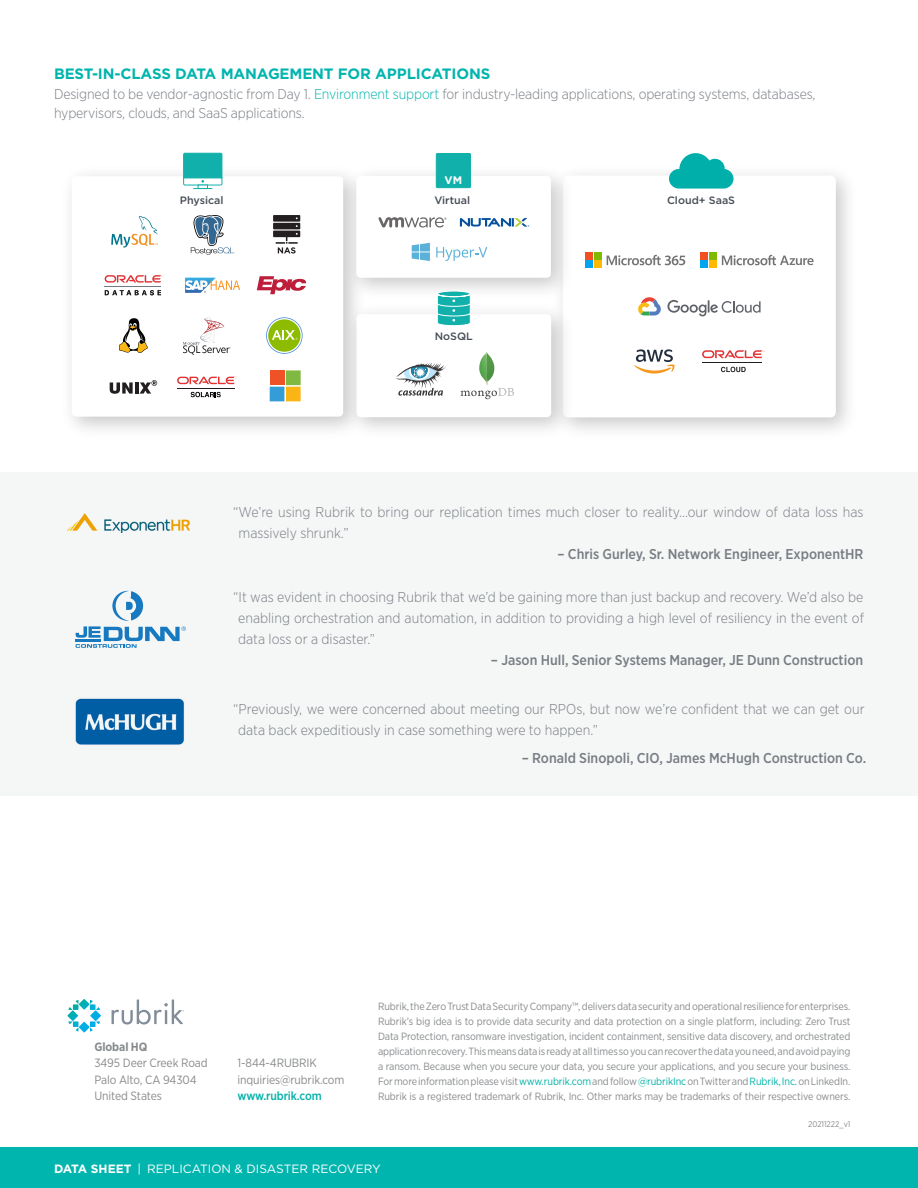
<style>
.page{position:relative;width:918px;height:1188px;background:#fff}
.page>*{position:absolute;margin:0;border:0;box-sizing:border-box;transform-origin:0 0}
.Environment_h1{font:700 15px "Gotham";letter-spacing:-.01em;color:#00b5ae}
.DATA_pull_quote{font:300 14.25px/21px "Gotham Narrow";color:#787d83}
.DATA_table_header{font:300 14.25px/19.5px "Gotham Narrow";letter-spacing:-.01em;color:#787d83}
.DATA_pull_quote_name{font:500 14.25px "Gotham Narrow";color:#787d83}
.t1{font:12px/16.5px "Gotham Narrow";letter-spacing:-.01em;color:#888b8d}
.t2{font:12px "Gotham";color:#fff}
.t3{font:500 12px "Gotham Narrow";letter-spacing:-.01em;color:#00b2a9}
.t4{font:700 12px "Gotham Narrow";letter-spacing:-.01em;color:#888b8d}
.t5{font:700 10.95px "Gotham";color:#fff}
.t6{font:500 10.65px "Gotham";color:#474c55}
.t7{font:10.5px/15px "Gotham Narrow";letter-spacing:-.01em;color:#888b8d;text-align:justify}
.t8{font:8.25px "Gotham Narrow";letter-spacing:-.01em;color:#888b8d}
.s1{color:#00b5ae}
.s2{color:#00b2a9}
.s3{font-weight:700}
</style>
<div class="page">
<div style="left:0;top:1148px;width:918px;height:40px;background:#00b5ae"></div>
<div style="left:0;top:472px;width:918px;height:324px;background:#f5f6f6"></div>
<div style="left:563px;top:175px;width:273px;height:242px;border:2px solid #fff;border-radius:4px"></div>
<img style="left:339px;top:306px;width:241px;height:129px">
<div style="left:357px;top:314px;width:194px;height:103px;background:#fff;border-radius:4px"></div>
<div style="left:356px;top:176px;width:195px;height:102px;background:#fff;border-radius:4px"></div>
<svg style="left:669px;top:153px;width:65px;height:36px"></svg>
<svg style="left:183px;top:152px;width:40px;height:37px"></svg>
<svg style="left:436px;top:290px;width:35px;height:36px"></svg>
<svg style="left:412px;top:243px;width:18px;height:18px"></svg>
<svg style="left:436px;top:247px;width:51px;height:14px"></svg>
<svg style="left:460px;top:218px;width:69px;height:9px"></svg>
<svg style="left:378px;top:217px;width:69px;height:11px"></svg>
<svg style="left:461px;top:352px;width:53px;height:47px"></svg>
<svg style="left:702px;top:350px;width:62px;height:8px"></svg>
<hr style="left:702px;top:362px;width:60px;height:1px;background:#221f21">
<svg style="left:721px;top:367px;width:25px;height:5px"></svg>
<svg style="left:634px;top:349px;width:41px;height:25px"></svg>
<svg style="left:396px;top:363px;width:50px;height:33px"></svg>
<div style="left:436px;top:153px;width:34px;height:35px;background:#11b0aa"></div>
<div style="left:436px;top:153px;width:35px;height:35px;border:1px solid #11b0aa"></div>
<div style="left:273px;top:215px;width:27px;height:7px;background:#231f20"></div>
<div style="left:273px;top:223px;width:27px;height:6px;background:#231f20"></div>
<div style="left:273px;top:231px;width:27px;height:6px;background:#231f20"></div>
<svg style="left:276px;top:233px;width:22px;height:21px"></svg>
<svg style="left:191px;top:215px;width:43px;height:40px"></svg>
<svg style="left:111px;top:216px;width:47px;height:32px"></svg>
<svg style="left:257px;top:276px;width:49px;height:18px"></svg>
<hr style="left:105px;top:286px;width:56px;height:1px;background:#737a7f">
<svg style="left:105px;top:275px;width:57px;height:8px"></svg>
<svg style="left:105px;top:290px;width:56px;height:5px"></svg>
<svg style="left:185px;top:278px;width:55px;height:15px"></svg>
<svg style="left:266px;top:317px;width:37px;height:37px"></svg>
<svg style="left:183px;top:317px;width:48px;height:38px"></svg>
<svg style="left:119px;top:318px;width:29px;height:35px"></svg>
<svg style="left:177px;top:377px;width:60px;height:7px"></svg>
<hr style="left:177px;top:388px;width:58px;height:1px;background:#221f21">
<svg style="left:191px;top:392px;width:30px;height:5px"></svg>
<svg style="left:270px;top:370px;width:31px;height:31px"></svg>
<svg style="left:110px;top:380px;width:47px;height:14px"></svg>
<div style="left:585px;top:252px;width:8px;height:8px;background:#f25022"></div>
<div style="left:594px;top:252px;width:8px;height:8px;background:#7fba00"></div>
<div style="left:585px;top:260px;width:8px;height:8px;background:#00a4ef"></div>
<div style="left:594px;top:260px;width:8px;height:8px;background:#ffb900"></div>
<svg style="left:607px;top:255px;width:78px;height:10px"></svg>
<svg style="left:638px;top:297px;width:23px;height:19px"></svg>
<svg style="left:667px;top:300px;width:94px;height:16px"></svg>
<div style="left:700px;top:252px;width:8px;height:8px;background:#f25022"></div>
<div style="left:709px;top:252px;width:8px;height:8px;background:#7fba00"></div>
<div style="left:700px;top:260px;width:8px;height:8px;background:#00a4ef"></div>
<div style="left:709px;top:260px;width:8px;height:8px;background:#ffb900"></div>
<svg style="left:722px;top:255px;width:92px;height:10px"></svg>
<img style="left:68px;top:513px;width:122px;height:20px">
<svg style="left:76px;top:591px;width:110px;height:57px"></svg>
<img style="left:75px;top:698px;width:109px;height:47px">
<svg style="left:68px;top:999px;width:33px;height:33px"></svg>
<svg style="left:112px;top:999px;width:72px;height:26px"></svg>
<p class="Environment_h1" style="left:54px;top:64px;width:438px">BEST-IN-CLASS DATA MANAGEMENT FOR APPLICATIONS</p>
<p class="DATA_table_header" style="left:54px;top:84px;width:763px">Designed to be vendor-agnostic from Day 1. <span class="s1">Environment support</span> for industry-leading applications, operating systems, databases, hypervisors, clouds, and SaaS applications.</p>
<p class="t5" style="left:445px;top:173px;width:19px">VM</p>
<p class="t6" style="left:434px;top:193px;width:37px">Virtual</p>
<p class="t6" style="left:180px;top:193px;width:45px">Physical</p>
<p class="t6" style="left:667px;top:193px;width:70px">Cloud+ SaaS</p>
<p class="t6" style="left:435px;top:330px;width:40px">NoSQL</p>
<p class="DATA_pull_quote" style="left:239px;top:501px;width:627px;text-indent:-5px">“We’re using Rubrik to bring our replication times much closer to reality...our window of data loss has massively shrunk.”</p>
<p class="DATA_pull_quote_name" style="left:558px;top:545px;width:308px">– Chris Gurley, Sr. Network Engineer, ExponentHR</p>
<p class="DATA_pull_quote" style="left:238px;top:586px;width:627px;text-align:justify;text-indent:-5px">“It was evident in choosing Rubrik that we’d be gaining more than just backup and recovery. We’d also be enabling orchestration and automation, in addition to providing a high level of resiliency in the event of data loss or a disaster.”</p>
<p class="DATA_pull_quote_name" style="left:491px;top:651px;width:374px">– Jason Hull, Senior Systems Manager, JE Dunn Construction</p>
<p class="DATA_pull_quote" style="left:238px;top:699px;width:628px;text-indent:-5px">“Previously, we were concerned about meeting our RPOs, but now we’re confident that we can get our data back expeditiously in case something were to happen.”</p>
<p class="DATA_pull_quote_name" style="left:522px;top:749px;width:346px">– Ronald Sinopoli, CIO, James McHugh Construction Co.</p>
<p class="t4" style="left:94px;top:1039px;width:54px">Global HQ</p>
<p class="t1" style="left:94px;top:1055px;width:115px">3495 Deer Creek Road<br>Palo Alto, CA 94304<br>United States</p>
<p class="t1" style="left:238px;top:1055px;width:108px">1-844-4RUBRIK inquiries@rubrik.com</p>
<p class="t3" style="left:238px;top:1088px;width:86px">www.rubrik.com</p>
<p class="t7" style="left:378px;top:999px;width:474px">Rubrik, the Zero Trust Data Security Company™, delivers data security and operational resilience for enterprises.<br>Rubrik’s big idea is to provide data security and data protection on a single platform, including: Zero Trust Data Protection, ransomware investigation, incident containment, sensitive data discovery, and orchestrated application recovery. This means data is ready at all times so you can recover the data you need, and avoid paying a ransom. Because when you secure your data, you secure your applications, and you secure your business.<br>For more information please visit <span class="s2">www.rubrik.com</span> and follow <span class="s2">@rubrikInc</span> on Twitter and <span class="s2">Rubrik, Inc.</span> on LinkedIn.<br>Rubrik is a registered trademark of Rubrik, Inc. Other marks may be trademarks of their respective owners.</p>
<p class="t8" style="left:808px;top:1119px;width:44px">20211222_v1</p>
<p class="t2" style="left:54px;top:1161px;width:328px"><span class="s3">DATA SHEET</span> | REPLICATION &amp; DISASTER RECOVERY</p>
</div>
